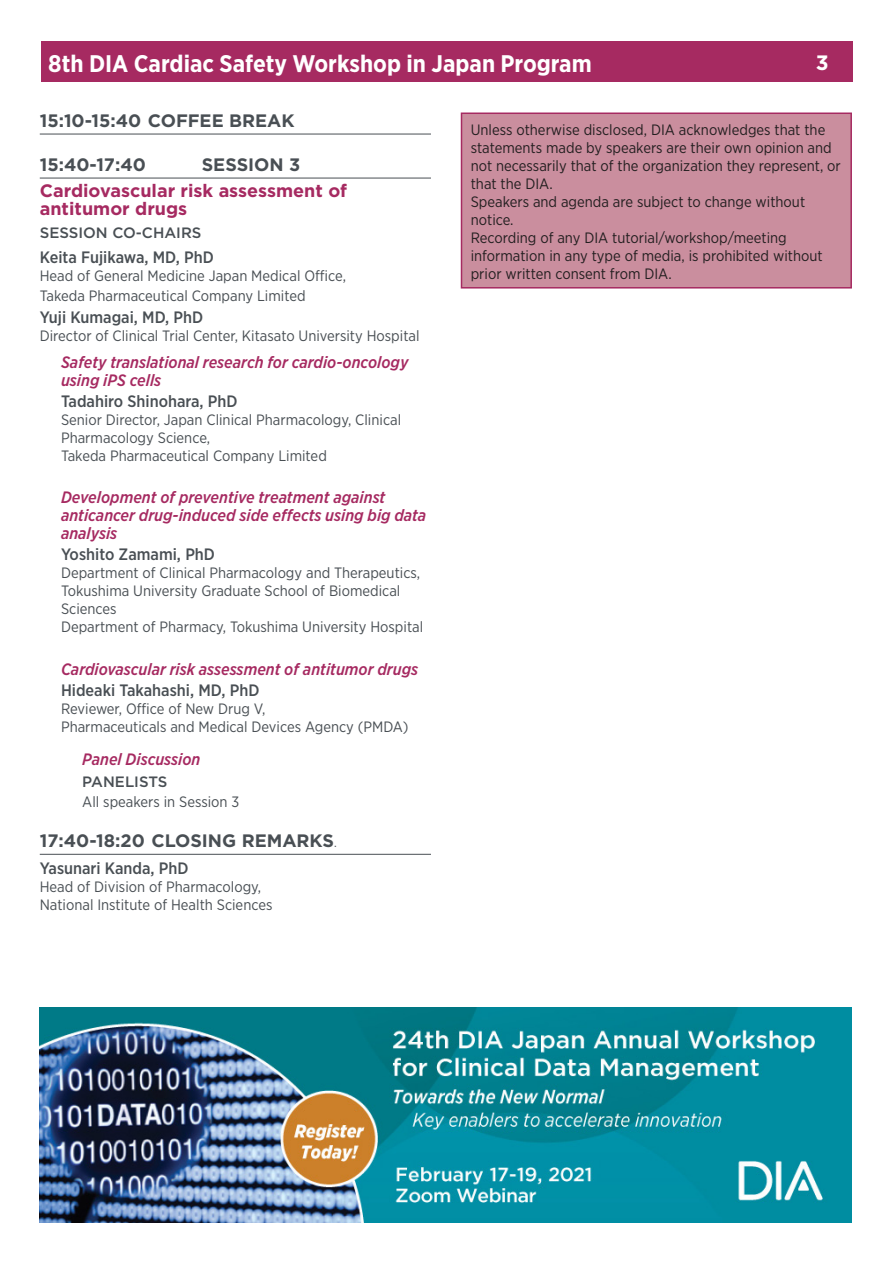
<style>
.page{position:relative;width:893px;height:1263px;background:#fff}
.page>*{position:absolute;margin:0;border:0;box-sizing:border-box;transform-origin:0 0}
.t1{font:700 24px "Gotham Narrow";color:#fff}
.t2{font:700 20.85px "Gotham";color:#fff}
.Session{font:700 18px "Gotham";color:#494f54}
.Session_Title{font:700 18px/18px "Gotham";color:#a62a61}
.Speach_Title{font:italic 500 16.5px/18px "Gotham Narrow";color:#a62a61}
.Speaker_Name{font:500 16.5px "Gotham Narrow";color:#494f54}
.Chair_Name{font:500 16.5px "Gotham Narrow";color:#494f54}
.Notice{font:15px/18px "Gotham Narrow";color:#231f20}
.Speaker_Details{font:15px/18px "Gotham Narrow";color:#494f54}
.Chair_Details{font:15px "Gotham Narrow";color:#494f54}
.Speaker_Name-2{font:15px/18px "Gotham Narrow";color:#494f54}
.Session_Chair_s{font:500 15px "Gotham";color:#494f54}
.s1{font-family:"Gotham Narrow";font-weight:400;font-size:12px}
</style>
<div class="page">
<div style="left:41px;top:41px;width:811px;height:41px;background:#a62a61"></div>
<hr style="left:40px;top:134px;width:391px;height:1px;background:#494f54">
<hr style="left:40px;top:178px;width:391px;height:1px;background:#494f54">
<hr style="left:40px;top:854px;width:391px;height:1px;background:#494f54">
<div style="left:461px;top:113px;width:390px;height:175px;background:#ca8e9e"></div>
<div style="left:461px;top:112px;width:391px;height:177px;border:2px solid #a62a61"></div>
<img style="left:40px;top:1007px;width:812px;height:215px">
<p class="t1" style="left:48px;top:49px;width:545px">8th DIA Cardiac Safety Workshop in Japan Program</p>
<h2 class="t2" style="left:816px;top:48px;width:14px">3</h2>
<p class="Session" style="left:40px;top:109px;width:256px">15:10-15:40 COFFEE BREAK</p>
<p class="Session" style="left:40px;top:153px;width:108px">15:40-17:40</p>
<p class="Session" style="left:202px;top:153px;width:100px">SESSION 3</p>
<p class="Session_Title" style="left:40px;top:182px;width:309px">Cardiovascular risk assessment of antitumor drugs</p>
<p class="Session_Chair_s" style="left:40px;top:223px;width:163px">SESSION CO-CHAIRS</p>
<p class="Chair_Name" style="left:40px;top:247px;width:176px">Keita Fujikawa, MD, PhD</p>
<p class="Chair_Details" style="left:40px;top:267px;width:308px">Head of General Medicine Japan Medical Office,</p>
<p class="Chair_Details" style="left:40px;top:287px;width:267px">Takeda Pharmaceutical Company Limited</p>
<p class="Chair_Name" style="left:40px;top:307px;width:165px">Yuji Kumagai, MD, PhD</p>
<p class="Chair_Details" style="left:40px;top:327px;width:381px">Director of Clinical Trial Center, Kitasato University Hospital</p>
<p class="Speach_Title" style="left:61px;top:353px;width:349px">Safety translational research for cardio-oncology using iPS cells</p>
<p class="Speaker_Name" style="left:61px;top:391px;width:178px">Tadahiro Shinohara, PhD</p>
<p class="Speaker_Details" style="left:61px;top:410px;width:342px">Senior Director, Japan Clinical Pharmacology, Clinical<br>Pharmacology Science,</p>
<p class="Speaker_Details" style="left:61px;top:446px;width:267px">Takeda Pharmaceutical Company Limited</p>
<p class="Speach_Title" style="left:61px;top:488px;width:367px">Development of preventive treatment against anticancer drug-induced side effects using big data analysis</p>
<p class="Speaker_Name" style="left:61px;top:544px;width:155px">Yoshito Zamami, PhD</p>
<p class="Speaker_Name-2" style="left:61px;top:564px;width:361px">Department of Clinical Pharmacology and Therapeutics,<br>Tokushima University Graduate School of Biomedical<br>Sciences</p>
<p class="Speaker_Details" style="left:61px;top:618px;width:364px">Department of Pharmacy, Tokushima University Hospital</p>
<p class="Speach_Title" style="left:61px;top:660px;width:359px">Cardiovascular risk assessment of antitumor drugs</p>
<p class="Speaker_Name" style="left:61px;top:680px;width:200px">Hideaki Takahashi, MD, PhD</p>
<p class="Speaker_Details" style="left:61px;top:699px;width:206px">Reviewer, Office of New Drug V,</p>
<p class="Speaker_Details" style="left:61px;top:717px;width:349px">Pharmaceuticals and Medical Devices Agency (PMDA)</p>
<p class="Speach_Title" style="left:82px;top:750px;width:120px">Panel Discussion</p>
<p class="Session_Chair_s" style="left:82px;top:772px;width:87px">PANELISTS</p>
<p class="Speaker_Details" style="left:82px;top:793px;width:159px">All speakers in Session 3</p>
<p class="Session" style="left:40px;top:829px;width:298px">17:40-18:20 CLOSING REMARKS<span class="s1">.</span></p>
<p class="Speaker_Name" style="left:40px;top:858px;width:150px">Yasunari Kanda, PhD</p>
<p class="Speaker_Details" style="left:40px;top:878px;width:223px">Head of Division of Pharmacology,</p>
<p class="Speaker_Details" style="left:40px;top:896px;width:234px">National Institute of Health Sciences</p>
<p class="Notice" style="left:471px;top:120px;width:372px">Unless otherwise disclosed, DIA acknowledges that the statements made by speakers are their own opinion and not necessarily that of the organization they represent, or that the DIA.</p>
<p class="Notice" style="left:471px;top:192px;width:336px">Speakers and agenda are subject to change without notice.</p>
<p class="Notice" style="left:471px;top:228px;width:353px">Recording of any DIA tutorial/workshop/meeting information in any type of media, is prohibited without prior written consent from DIA.</p>
</div>
